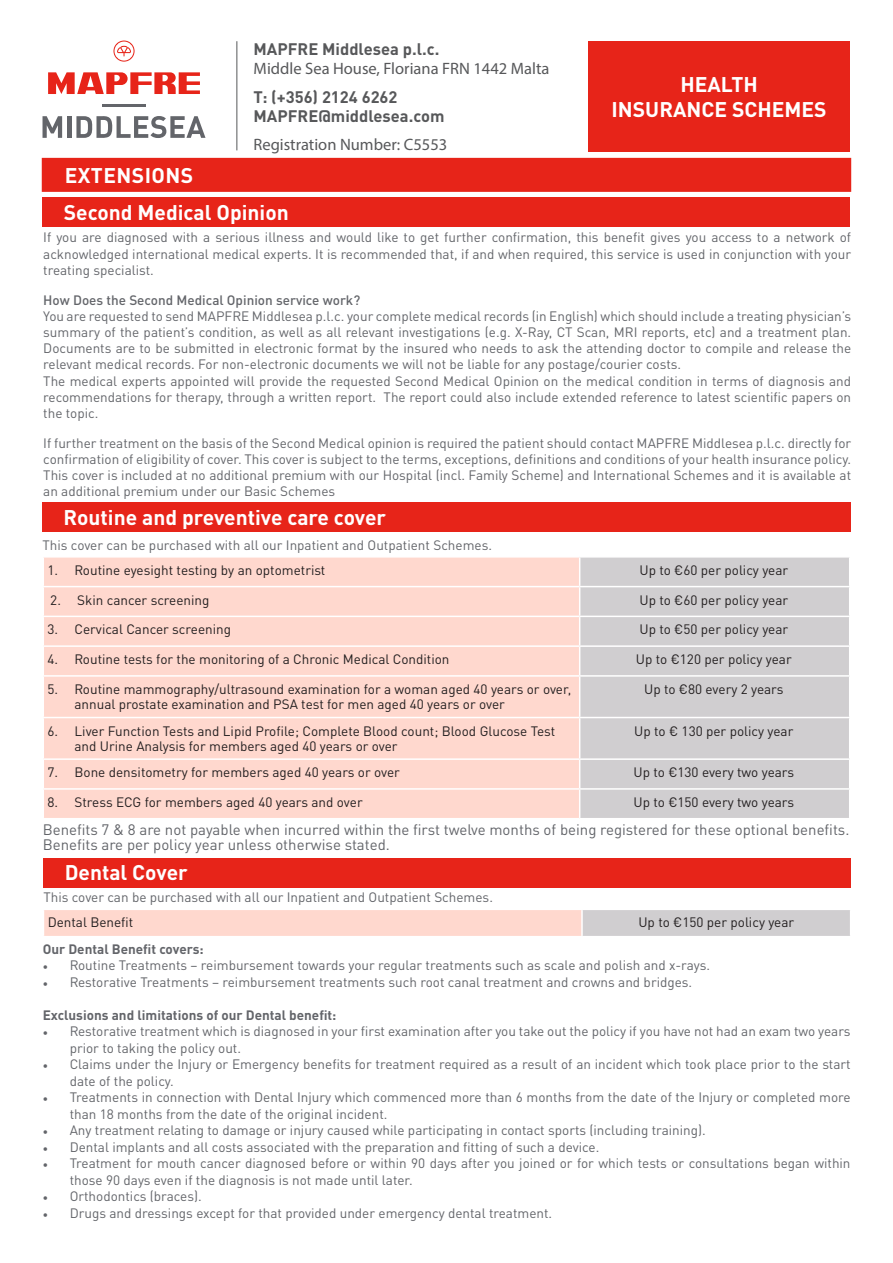
<style>
.page{position:relative;width:893px;height:1263px;background:#fff}
.page>*{position:absolute;margin:0;border:0;box-sizing:border-box;transform-origin:0 0}
.t1{font:700 21px "DIN Pro";color:#fff}
.t2{font:700 21px "DIN Pro";letter-spacing:.02em;color:#fff}
.t3{font:16.5px/19.8px "Myriad Pro";color:#57585a}
.t4{font:700 16.5px/19.8px "DIN Pro";color:#57585a}
.t5{font:15px/15px "DIN Pro";color:#63656a}
.t6{font:13.5px/16.2px "DIN Pro";color:#63656a;text-align:justify}
.Paragraph_Style_1{font:13.5px/15px "DIN Pro";color:#231f20}
.t7{font:700 13.5px "DIN Pro";color:#63656a}
.t8{font:500 13.5px "DIN Pro";color:#63656a}
.s1{font-family:"DIN Pro";font-weight:700}
.s2{font-style:inherit}
.s3{font-family:"Minion Pro"}
</style>
<div class="page">
<svg style="left:113px;top:41px;width:22px;height:21px"></svg>
<svg style="left:48px;top:72px;width:152px;height:22px"></svg>
<hr style="left:102px;top:104px;width:44px;height:2px;background:#63656a">
<svg style="left:43px;top:116px;width:19px;height:22px"></svg>
<hr style="left:67px;top:116px;width:4px;height:22px;background:#63656a">
<svg style="left:76px;top:116px;width:130px;height:22px"></svg>
<hr style="left:236px;top:41px;width:1px;height:109px;background:#57585a">
<div style="left:43px;top:159px;width:807px;height:32px;background:#e72419"></div>
<div style="left:42px;top:158px;width:809px;height:34px;border:2px solid #e72419"></div>
<div style="left:588px;top:41px;width:262px;height:111px;background:#e72419"></div>
<div style="left:42px;top:502px;width:809px;height:30px;background:#e72419"></div>
<div style="left:44px;top:558px;width:535px;height:260px;background:#ffd8ce"></div>
<div style="left:580px;top:558px;width:269px;height:260px;background:#d0ced0"></div>
<hr style="left:43px;top:586px;width:537px;height:1px;background:#fff">
<hr style="left:580px;top:586px;width:270px;height:1px;background:#fff">
<hr style="left:43px;top:616px;width:537px;height:1px;background:#fff">
<hr style="left:580px;top:616px;width:270px;height:1px;background:#fff">
<hr style="left:43px;top:645px;width:537px;height:2px;background:#fff">
<hr style="left:580px;top:645px;width:270px;height:2px;background:#fff">
<hr style="left:43px;top:675px;width:537px;height:2px;background:#fff">
<hr style="left:580px;top:675px;width:270px;height:2px;background:#fff">
<hr style="left:43px;top:717px;width:537px;height:1px;background:#fff">
<hr style="left:580px;top:717px;width:270px;height:1px;background:#fff">
<hr style="left:43px;top:758px;width:537px;height:2px;background:#fff">
<hr style="left:580px;top:758px;width:270px;height:2px;background:#fff">
<hr style="left:43px;top:788px;width:537px;height:2px;background:#fff">
<hr style="left:580px;top:788px;width:270px;height:2px;background:#fff">
<div style="left:43px;top:197px;width:807px;height:30px;background:#e72419"></div>
<div style="left:43px;top:858px;width:808px;height:30px;background:#e72419"></div>
<div style="left:43px;top:909px;width:539px;height:28px;background:#ffd8ce"></div>
<div style="left:582px;top:909px;width:269px;height:28px;background:#d0ced0"></div>
<hr style="left:43px;top:908px;width:539px;height:2px;background:#fff">
<svg style="left:43px;top:910px;width:1px;height:26px"></svg>
<hr style="left:582px;top:908px;width:269px;height:2px;background:#fff">
<hr style="left:581px;top:910px;width:2px;height:26px;background:#fff">
<svg style="left:850px;top:910px;width:1px;height:26px"></svg>
<hr style="left:43px;top:936px;width:539px;height:1px;background:#fff">
<hr style="left:582px;top:936px;width:269px;height:1px;background:#fff">
<p class="t2" style="left:65px;top:158px;width:130px">EXTENSIONS</p>
<p class="t3" style="left:254px;top:39px;width:297px"><span class="s1">MAPFRE Middlesea p.l.c.<br></span>Middle Sea House, Floriana FRN 1442 Malta</p>
<p class="t4" style="left:254px;top:85px;width:192px">T: (+356) 2124 6262<br>MAPFRE@middlesea.com</p>
<p class="t3" style="left:254px;top:135px;width:195px">Registration Number: C5553</p>
<p class="t1" style="left:64px;top:195px;width:227px">Second Medical Opinion</p>
<p class="t1" style="left:680px;top:67px;width:79px">HEALTH</p>
<p class="t1" style="left:612px;top:92px;width:217px">INSURANCE SCHEMES</p>
<p class="t6" style="left:43px;top:228px;width:809px">If you are diagnosed with a serious illness and would like to get further confirmation, this benefit gives you access to a network of acknowledged international medical experts. It is recommended that, if and when required, this service is used in conjunction with your treating specialist.</p>
<p class="t8" style="left:43px;top:289px;width:318px">How Does the Second Medical Opinion service work?</p>
<p class="t6" style="left:43px;top:306px;width:809px">You are requested to send MAPFRE Middlesea p.l.c. your complete medical records (in English) which should include a treating physician’s summary of the patient’s condition, as well as all relevant investigations (e.g. X-Ray, CT Scan, MRI reports, etc) and a treatment plan.<br>Documents are to be submitted in electronic format by the insured who needs to ask the attending doctor to compile and release the relevant medical records. For non-electronic documents we will not be liable for any postage/courier costs.</p>
<p class="t6" style="left:43px;top:371px;width:809px">The medical experts appointed will provide the requested Second Medical Opinion on the medical condition in terms of diagnosis and recommendations for therapy, through a written report. The report could also include extended reference to latest scientific papers on the topic.</p>
<p class="t6" style="left:43px;top:433px;width:809px">If further treatment on the basis of the Second Medical opinion is required the patient should contact MAPFRE Middlesea p.l.c. directly for confirmation of eligibility of cover. This cover is subject to the terms, exceptions, definitions and conditions of your health insurance policy.<br>This cover is included at no additional premium with our Hospital (incl. Family Scheme) and International Schemes and it is available at an additional premium under our Basic Schemes</p>
<p class="t1" style="left:63px;top:500px;width:324px"><span class="s2">R</span>outine and preventive care cover</p>
<p class="Paragraph_Style_1" style="left:48px;top:561px;width:279px">1. Routine eyesight testing by an optometrist</p>
<p class="Paragraph_Style_1" style="left:639px;top:561px;width:150px">Up to €60 per policy year</p>
<p class="Paragraph_Style_1" style="left:50px;top:591px;width:161px">2. Skin cancer screening</p>
<p class="Paragraph_Style_1" style="left:639px;top:591px;width:150px">Up to €60 per policy year</p>
<p class="Paragraph_Style_1" style="left:48px;top:621px;width:185px">3. Cervical Cancer screening</p>
<p class="Paragraph_Style_1" style="left:639px;top:621px;width:150px">Up to €50 per policy year</p>
<p class="Paragraph_Style_1" style="left:48px;top:650px;width:403px">4. Routine tests for the monitoring of a Chronic Medical Condition</p>
<p class="Paragraph_Style_1" style="left:636px;top:650px;width:157px">Up to €120 per policy year</p>
<p class="Paragraph_Style_1" style="left:75px;top:680px;width:498px;text-indent:-27px">5. Routine mammography/ultrasound examination for a woman aged 40 years or over, annual prostate examination and PSA test for men aged 40 years or over</p>
<p class="Paragraph_Style_1" style="left:644px;top:680px;width:141px">Up to €80 every 2 years</p>
<p class="Paragraph_Style_1" style="left:75px;top:722px;width:482px;text-indent:-27px">6. Liver Function Tests and Lipid Profile; Complete Blood count; Blood Glucose Test and Urine Analysis for members aged 40 years or over</p>
<p class="Paragraph_Style_1" style="left:634px;top:722px;width:161px">Up to € 130 per policy year</p>
<p class="Paragraph_Style_1" style="left:48px;top:763px;width:354px">7. Bone densitometry for members aged 40 years or over</p>
<p class="Paragraph_Style_1" style="left:633px;top:763px;width:162px">Up to €130 every two years</p>
<p class="Paragraph_Style_1" style="left:48px;top:793px;width:317px">8. Stress ECG for members aged 40 years and over</p>
<p class="Paragraph_Style_1" style="left:633px;top:793px;width:162px">Up to €150 every two years</p>
<p class="t5" style="left:43px;top:821px;width:808px">Benefits 7 &amp; 8 are not payable when incurred within the first twelve months of being registered for these optional benefits.<br>Benefits are per policy year unless otherwise stated.</p>
<p class="t6" style="left:43px;top:536px;width:451px">This cover can be purchased with all our Inpatient and Outpatient Schemes.</p>
<p class="t1" style="left:65px;top:855px;width:124px">Dental Cover</p>
<p class="Paragraph_Style_1" style="left:48px;top:914px;width:87px">Dental Benefit</p>
<p class="Paragraph_Style_1" style="left:638px;top:914px;width:157px">Up to €150 per policy year</p>
<p class="t6" style="left:43px;top:888px;width:451px">This cover can be purchased with all our Inpatient and Outpatient Schemes.</p>
<p class="t7" style="left:43px;top:938px;width:162px">Our Dental Benefit covers:</p>
<p class="t6" style="left:43px;top:956px;width:669px"><span class="s3">•</span> Routine Treatments – reimbursement towards your regular treatments such as scale and polish and x-rays.</p>
<p class="t6" style="left:43px;top:972px;width:651px"><span class="s3">•</span> Restorative Treatments – reimbursement treatments such root canal treatment and crowns and bridges.</p>
<p class="t7" style="left:43px;top:1004px;width:295px">Exclusions and limitations of our Dental benefit:</p>
<p class="t6" style="left:70px;top:1022px;width:782px;text-indent:-27px"><span class="s3">•</span> Restorative treatment which is diagnosed in your first examination after you take out the policy if you have not had an exam two years prior to taking the policy out.</p>
<p class="t6" style="left:70px;top:1055px;width:782px;text-indent:-27px"><span class="s3">•</span> Claims under the Injury or Emergency benefits for treatment required as a result of an incident which took place prior to the start date of the policy.</p>
<p class="t6" style="left:70px;top:1088px;width:782px;text-indent:-27px"><span class="s3">•</span> Treatments in connection with Dental Injury which commenced more than 6 months from the date of the Injury or completed more than 18 months from the date of the original incident.</p>
<p class="t6" style="left:43px;top:1121px;width:665px"><span class="s3">•</span> Any treatment relating to damage or injury caused while participating in contact sports (including training).</p>
<p class="t6" style="left:43px;top:1137px;width:558px"><span class="s3">•</span> Dental implants and all costs associated with the preparation and fitting of such a device.</p>
<p class="t6" style="left:70px;top:1154px;width:782px;text-indent:-27px"><span class="s3">•</span> Treatment for mouth cancer diagnosed before or within 90 days after you joined or for which tests or consultations began within those 90 days even if the diagnosis is not made until later.</p>
<p class="t6" style="left:43px;top:1187px;width:161px"><span class="s3">•</span> Orthodontics (braces).</p>
<p class="t6" style="left:43px;top:1203px;width:511px"><span class="s3">•</span> Drugs and dressings except for that provided under emergency dental treatment.</p>
</div>
